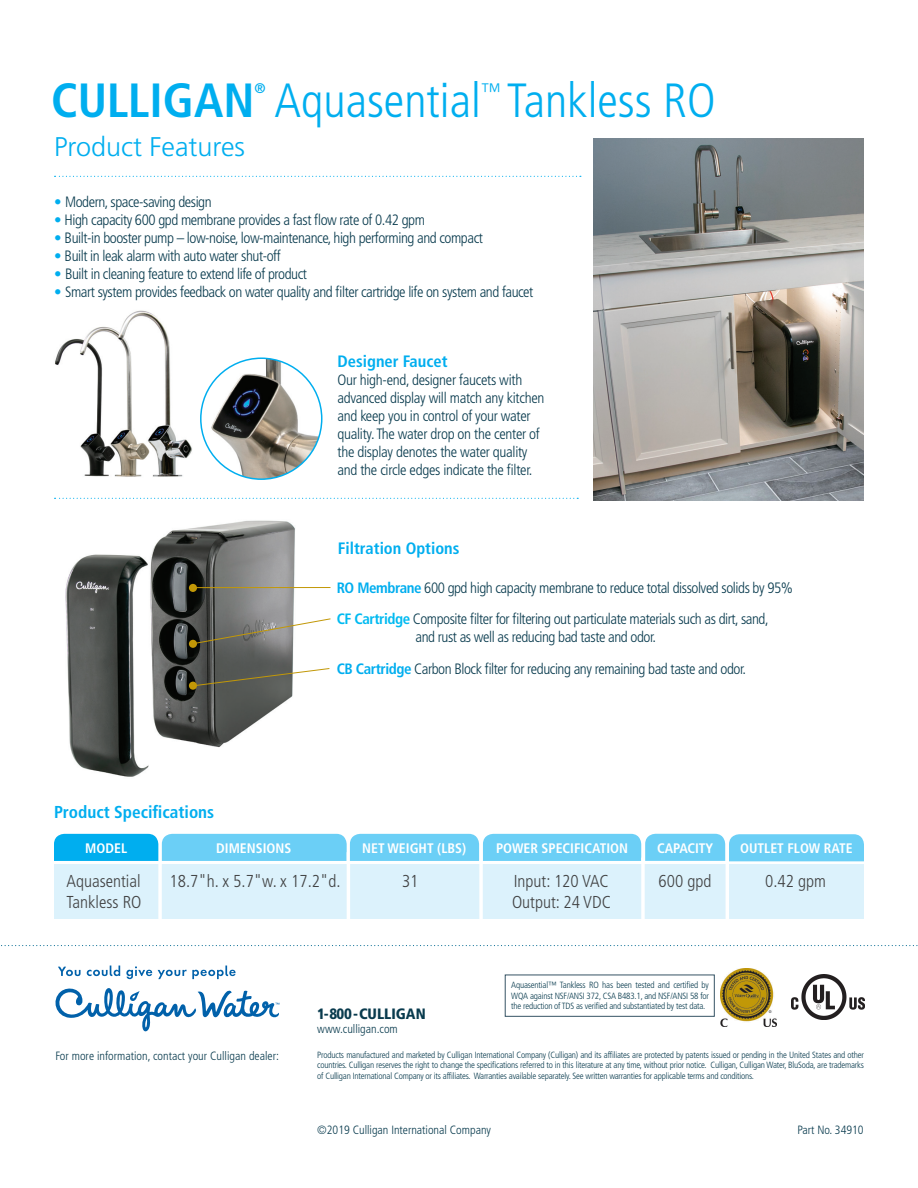
<style>
.page{position:relative;width:918px;height:1188px;background:#fff}
.page>*{position:absolute;margin:0;border:0;box-sizing:border-box;transform-origin:0 0}
.t1{font:300 condensed 48px "Frutiger LT Std";color:#00aeef}
.t2{font:300 27px "Frutiger LT Std";color:#00aeef}
.t3{font:300 condensed 21px "Frutiger LT Std";color:#00aeef}
.t4{font:300 condensed 17.25px "Frutiger LT Std";color:#414243}
.t5{font:700 condensed 17.25px "Frutiger LT Std";color:#00aeef}
.t6{font:700 condensed 16.5px "Frutiger LT Std";color:#00aeef}
.t7{font:300 condensed 15px/18px "Frutiger LT Std";letter-spacing:-.03em;color:#093b4e}
.t8{font:900 condensed 15px "Frutiger LT Std";color:#093b4e}
.t9{font:700 condensed 13.95px "Frutiger LT Std";color:#00aeef}
.t10{font:700 condensed 13.8px "Frutiger LT Std";color:#fff}
.t11{font:300 condensed 12px "Frutiger LT Std";color:#093b4e}
.t12{font:300 condensed 9px/10.8px "Frutiger LT Std";letter-spacing:-.02em;color:#093b4e;text-align:justify}
.s1{font-weight:700}
.s2{color:#00aeef}
.s3{font-weight:700;color:#00aeef}
.s4{font-weight:700;color:#00baf1}
</style>
<div class="page">
<img style="left:65px;top:520px;width:266px;height:257px">
<svg style="left:55px;top:176px;width:526px;height:1px"></svg>
<svg style="left:55px;top:988px;width:224px;height:43px"></svg>
<svg style="left:58px;top:966px;width:178px;height:13px"></svg>
<svg style="left:1px;top:945px;width:917px;height:1px"></svg>
<img style="left:791px;top:975px;width:73px;height:44px">
<div style="left:189px;top:584px;width:8px;height:8px;background:#c29807;border-radius:50%"></div>
<div style="left:189px;top:640px;width:8px;height:8px;background:#c29807;border-radius:50%"></div>
<div style="left:189px;top:682px;width:8px;height:8px;background:#c29807;border-radius:50%"></div>
<hr style="left:193px;top:587px;width:137px;height:1px;background:#c29807">
<svg style="left:192px;top:618px;width:139px;height:27px"></svg>
<svg style="left:192px;top:668px;width:138px;height:19px"></svg>
<img style="left:720px;top:969px;width:56px;height:58px">
<div style="left:54px;top:864px;width:810px;height:55px;background:#dcf2fc"></div>
<svg style="left:158px;top:864px;width:4px;height:55px"></svg>
<hr style="left:347px;top:852px;width:3px;height:69px;background:#fff">
<hr style="left:479px;top:863px;width:4px;height:58px;background:#fff">
<hr style="left:726px;top:856px;width:3px;height:65px;background:#fff">
<svg style="left:54px;top:834px;width:810px;height:27px;background:#62ccf5"></svg>
<hr style="left:641px;top:858px;width:4px;height:63px;background:#fff">
<img style="left:55px;top:310px;width:137px;height:167px">
<img style="left:201px;top:358px;width:121px;height:121px;border-radius:60px">
<div style="left:200px;top:357px;width:122px;height:123px;border:2px solid #00aeef;border-radius:50%"></div>
<img style="left:594px;top:138px;width:270px;height:362px">
<svg style="left:55px;top:498px;width:523px;height:1px"></svg>
<div style="left:505px;top:975px;width:210px;height:42px;border:1px solid #355364"></div>
<h1 class="t1" style="left:51px;top:73px;width:431px"><span class="s1">CULLIGAN</span> Aquasential</h1>
<p class="t9" style="left:255px;top:79px;width:13px">®</p>
<h3 class="t3" style="left:481px;top:78px;width:22px">™</h3>
<h1 class="t1" style="left:507px;top:73px;width:210px">Tankless RO</h1>
<h2 class="t2" style="left:54px;top:131px;width:193px">Product Features</h2>
<p class="t7" style="left:54px;top:193px;width:159px"><span class="s2">•</span> Modern, space-saving design</p>
<p class="t7" style="left:54px;top:211px;width:373px"><span class="s2">•</span> High capacity 600 gpd membrane provides a fast flow rate of 0.42 gpm</p>
<p class="t7" style="left:54px;top:229px;width:430px"><span class="s2">•</span> Built-in booster pump – low-noise, low-maintenance, high performing and compact</p>
<p class="t7" style="left:54px;top:247px;width:228px"><span class="s2">•</span> Built in leak alarm with auto water shut-off</p>
<p class="t7" style="left:54px;top:265px;width:255px"><span class="s2">•</span> Built in cleaning feature to extend life of product</p>
<p class="t7" style="left:54px;top:283px;width:481px"><span class="s2">•</span> Smart system provides feedback on water quality and filter cartridge life on system and faucet</p>
<p class="t6" style="left:338px;top:351px;width:112px">Designer Faucet</p>
<p class="t7" style="left:338px;top:371px;width:208px">Our high-end, designer faucets with advanced display will match any kitchen and keep you in control of your water quality. The water drop on the center of the display denotes the water quality and the circle edges indicate the filter.</p>
<p class="t6" style="left:338px;top:538px;width:123px">Filtration Options</p>
<p class="t7" style="left:337px;top:572px;width:458px;line-height:31.5px"><span class="s3">RO Membrane</span> 600 gpd high capacity membrane to reduce total dissolved solids by 95%<br><span class="s4">CF Cartridge</span> Composite filter for filtering out particulate materials such as dirt, sand,</p>
<p class="t7" style="left:337px;top:622px;width:411px;line-height:31.5px;text-indent:79px">and rust as well as reducing bad taste and odor.<br><span class="s3">CB Cartridge</span> Carbon Block filter for reducing any remaining bad taste and odor.</p>
<p class="t5" style="left:54px;top:801px;width:162px">Product Specifications</p>
<p class="t10" style="left:85px;top:840px;width:43px">MODEL</p>
<p class="t10" style="left:216px;top:840px;width:77px">DIMENSIONS</p>
<p class="t10" style="left:362px;top:840px;width:106px">NET WEIGHT (LBS)</p>
<p class="t10" style="left:496px;top:840px;width:133px">POWER SPECIFICATION</p>
<p class="t10" style="left:657px;top:840px;width:58px">CAPACITY</p>
<p class="t10" style="left:740px;top:840px;width:114px">OUTLET FLOW RATE</p>
<p class="t4" style="left:66px;top:872px;width:76px">Aquasential</p>
<p class="t4" style="left:170px;top:872px;width:172px">18.7"h. x 5.7"w. x 17.2"d.</p>
<p class="t4" style="left:402px;top:872px;width:18px">31</p>
<p class="t4" style="left:514px;top:872px;width:96px">Input: 120 VAC</p>
<p class="t4" style="left:658px;top:872px;width:54px">600 gpd</p>
<p class="t4" style="left:765px;top:872px;width:62px">0.42 gpm</p>
<p class="t4" style="left:66px;top:892px;width:77px">Tankless RO</p>
<p class="t4" style="left:512px;top:892px;width:100px">Output: 24 VDC</p>
<p class="t11" style="left:55px;top:1049px;width:225px">For more information, contact your Culligan dealer:</p>
<p class="t8" style="left:317px;top:1005px;width:110px">1-800-CULLIGAN</p>
<p class="t11" style="left:317px;top:1022px;width:82px">www.culligan.com</p>
<p class="t12" style="left:511px;top:979px;width:199px">Aquasential™ Tankless RO has been tested and certified by WQA against NSF/ANSI 372, CSA B483.1, and NSF/ANSI 58 for the reduction of TDS as verified and substantiated by test data.</p>
<p class="t12" style="left:317px;top:1049px;width:548px">Products manufactured and marketed by Culligan International Company (Culligan) and its affiliates are protected by patents issued or pending in the United States and other countries. Culligan reserves the right to change the specifications referred to in this literature at any time, without prior notice. Culligan, Culligan Water, BluSoda, are trademarks of Culligan International Company or its affiliates. Warranties available separately. See written warranties for applicable terms and conditions.</p>
<p class="t11" style="left:317px;top:1123px;width:175px">©2019 Culligan International Company</p>
<p class="t11" style="left:797px;top:1123px;width:68px">Part No. 34910</p>
</div>
